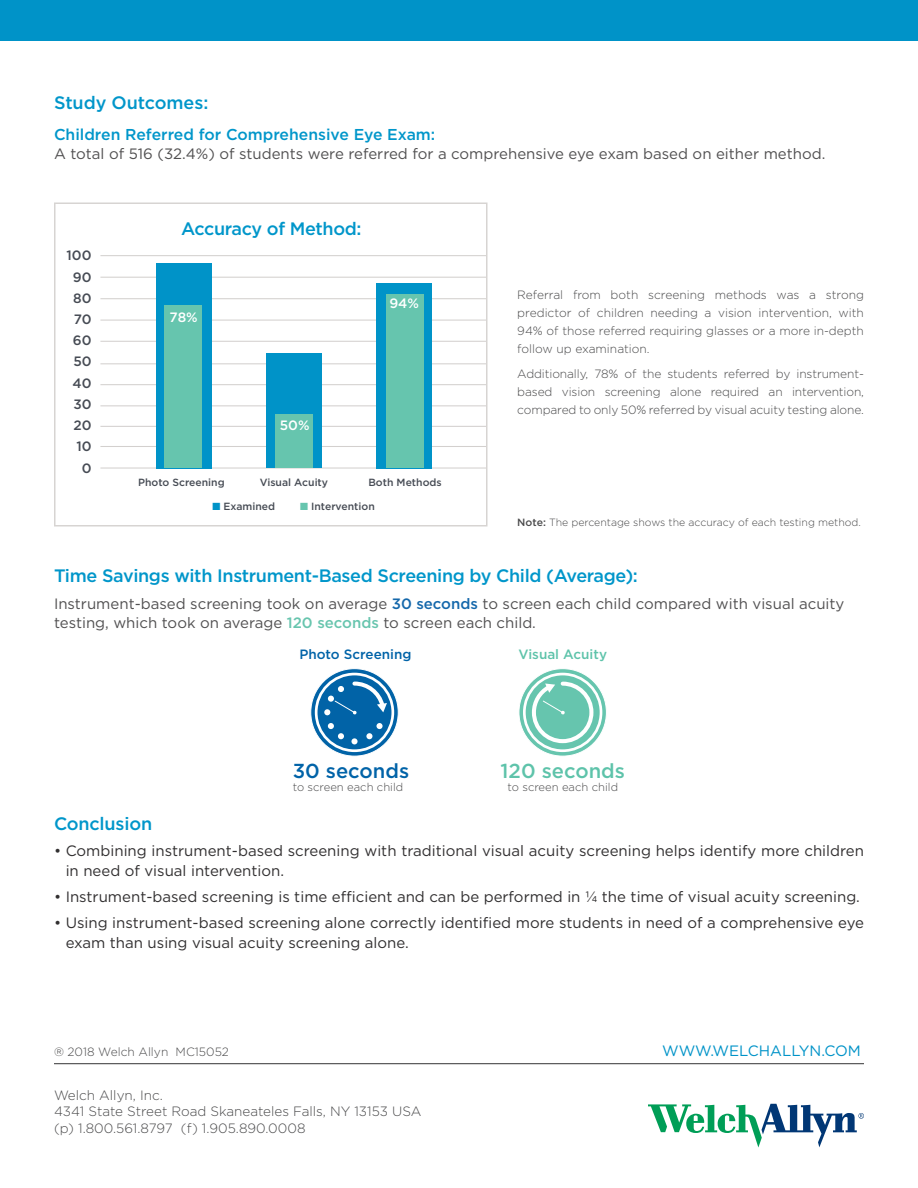
<style>
.page{position:relative;width:918px;height:1188px;background:#fff}
.page>*{position:absolute;margin:0;border:0;box-sizing:border-box;transform-origin:0 0}
.t1{font:500 20.25px "Gotham";color:#5ec3aa}
.t2{font:500 20.25px "Gotham";color:#0163a8}
.t3{font:500 18px "Gotham";letter-spacing:-.02em;color:#0096ca}
.t4{font:500 15.75px "Gotham";color:#0096ca}
.t5{font:15px/19.5px "Gotham";color:#312f30}
.t6{font:15px/19.5px "Gotham";color:#515051}
.t7{font:15px "Gotham";color:#0093c8}
.t8{font:300 13.5px/16.5px "Gotham";color:#4a4a4b}
.t9{font:500 13.5px/21.1px "Gotham";color:#464b54;text-align:right}
.t10{font:500 13.5px "Gotham";color:#0163a8}
.t11{font:500 13.5px "Gotham";color:#5ec3aa}
.t12{font:500 13.5px "Gotham";color:#fff}
.t13{font:300 12px/18px "Gotham";letter-spacing:-.01em;color:#4a4a4b;text-align:justify}
.t14{font:300 11.25px "Gotham";color:#4a4a4b}
.t15{font:300 10.5px "Gotham";color:#4a4a4b}
.t16{font:500 10.35px "Gotham";color:#464b54}
.s1{color:#0093c8}
.s2{color:#66c5ae}
.s3{font-weight:500}
.s4{font-weight:500;color:#1568ab}
.s5{font-weight:500;color:#68c5ae}
</style>
<div class="page">
<div style="left:0;top:0;width:918px;height:40px;background:#0093c8"></div>
<svg style="left:311px;top:669px;width:87px;height:87px;background:#2076b1"></svg>
<div style="left:315px;top:673px;width:79px;height:79px;border:3px solid #fff;border-radius:50%"></div>
<svg style="left:324px;top:680px;width:63px;height:35px;background:#307fb7"></svg>
<svg style="left:328px;top:723px;width:16px;height:16px"></svg>
<div style="left:376px;top:723px;width:7px;height:6px;background:#fff;border-radius:50%"></div>
<svg style="left:366px;top:733px;width:6px;height:6px"></svg>
<div style="left:351px;top:738px;width:7px;height:6px;background:#fff;border-radius:50%"></div>
<svg style="left:519px;top:669px;width:87px;height:87px"></svg>
<div style="left:523px;top:673px;width:79px;height:79px;border:3px solid #fff;border-radius:50%"></div>
<svg style="left:530px;top:680px;width:65px;height:65px"></svg>
<hr style="left:54px;top:1063px;width:810px;height:1px;background:#4a4a4b">
<svg style="left:648px;top:1104px;width:216px;height:44px"></svg>
<hr style="left:100px;top:298px;width:387px;height:1px;background:#d3d0ce">
<hr style="left:100px;top:384px;width:387px;height:1px;background:#d3d0ce">
<hr style="left:100px;top:426px;width:387px;height:1px;background:#d3d0ce">
<hr style="left:100px;top:405px;width:387px;height:1px;background:#d3d0ce">
<hr style="left:100px;top:363px;width:387px;height:1px;background:#d3d0ce">
<hr style="left:100px;top:320px;width:387px;height:1px;background:#d3d0ce">
<hr style="left:100px;top:255px;width:387px;height:1px;background:#d3d0ce">
<hr style="left:100px;top:277px;width:387px;height:1px;background:#d3d0ce">
<hr style="left:100px;top:341px;width:387px;height:1px;background:#d3d0ce">
<hr style="left:100px;top:446px;width:387px;height:1px;background:#d3d0ce">
<hr style="left:100px;top:468px;width:387px;height:1px;background:#d3d0ce">
<div style="left:156px;top:263px;width:55px;height:205px;background:#0093c8"></div>
<div style="left:165px;top:305px;width:37px;height:163px;background:#66c5ae"></div>
<div style="left:267px;top:353px;width:55px;height:115px;background:#0093c8"></div>
<div style="left:377px;top:283px;width:55px;height:185px;background:#0093c8"></div>
<div style="left:276px;top:415px;width:37px;height:53px;background:#66c5ae"></div>
<div style="left:386px;top:294px;width:37px;height:174px;background:#66c5ae"></div>
<div style="left:54px;top:202px;width:434px;height:324px;border:2px solid #d7d4d2"></div>
<p class="t3" style="left:54px;top:91px;width:156px">Study Outcomes:</p>
<p class="t4" style="left:54px;top:124px;width:383px">Children Referred for Comprehensive Eye Exam:</p>
<p class="t6" style="left:54px;top:144px;width:773px">A total of 516 (32.4%) of students were referred for a comprehensive eye exam based on either method.</p>
<p class="t9" style="left:67px;top:245px;width:26px">100<br>90<br>80<br>70<br>60<br>50<br>40<br>30<br>20<br>10<br>0</p>
<p class="t3" style="left:181px;top:217px;width:182px">Accuracy of Method:</p>
<p class="t12" style="left:170px;top:309px;width:30px">78%</p>
<p class="t12" style="left:389px;top:295px;width:31px">94%</p>
<p class="t12" style="left:280px;top:417px;width:31px">50%</p>
<p class="t16" style="left:138px;top:476px;width:88px">Photo Screening</p>
<p class="t16" style="left:212px;top:500px;width:64px"><span class="s1">■</span> Examined</p>
<p class="t16" style="left:300px;top:500px;width:76px"><span class="s2">■</span> Intervention</p>
<p class="t16" style="left:260px;top:476px;width:70px">Visual Acuity</p>
<p class="t16" style="left:368px;top:476px;width:75px">Both Methods</p>
<p class="t13" style="left:517px;top:285px;width:348px">Referral from both screening methods was a strong predictor of children needing a vision intervention, with 94% of those referred requiring glasses or a more in-depth follow up examination.</p>
<p class="t13" style="left:517px;top:364px;width:348px">Additionally, 78% of the students referred by instrument&shy;based vision screening alone required an intervention, compared to only 50% referred by visual acuity testing alone.</p>
<p class="t15" style="left:517px;top:516px;width:345px"><span class="s3">Note:</span> The percentage shows the accuracy of each testing method.</p>
<p class="t3" style="left:54px;top:564px;width:585px">Time Savings with Instrument-Based Screening by Child (Average):</p>
<p class="t6" style="left:54px;top:593px;width:792px">Instrument-based screening took on average <span class="s4">30 seconds</span> to screen each child compared with visual acuity testing, which took on average <span class="s5">120 seconds</span> to screen each child.</p>
<p class="t10" style="left:299px;top:645px;width:114px">Photo Screening</p>
<p class="t2" style="left:293px;top:757px;width:118px">30 seconds</p>
<p class="t14" style="left:293px;top:780px;width:112px">to screen each child</p>
<p class="t11" style="left:519px;top:645px;width:90px">Visual Acuity</p>
<p class="t1" style="left:501px;top:757px;width:126px">120 seconds</p>
<p class="t14" style="left:508px;top:780px;width:112px">to screen each child</p>
<p class="t3" style="left:54px;top:812px;width:100px">Conclusion</p>
<p class="t5" style="left:66px;top:841px;width:800px;text-indent:-12px">• Combining instrument-based screening with traditional visual acuity screening helps identify more children in need of visual intervention.</p>
<p class="t5" style="left:54px;top:887px;width:807px">• Instrument-based screening is time efficient and can be performed in ¼ the time of visual acuity screening.</p>
<p class="t5" style="left:66px;top:913px;width:800px;text-indent:-12px">• Using instrument-based screening alone correctly identified more students in need of a comprehensive eye exam than using visual acuity screening alone.</p>
<p class="t13" style="left:54px;top:1043px;width:176px">® 2018 Welch Allyn MC15052</p>
<p class="t7" style="left:662px;top:1041px;width:200px">WWW.WELCHALLYN.COM</p>
<p class="t8" style="left:54px;top:1086px;width:369px">Welch Allyn, Inc.<br>4341 State Street Road Skaneateles Falls, NY 13153 USA (p) 1.800.561.8797 (f) 1.905.890.0008</p>
</div>
